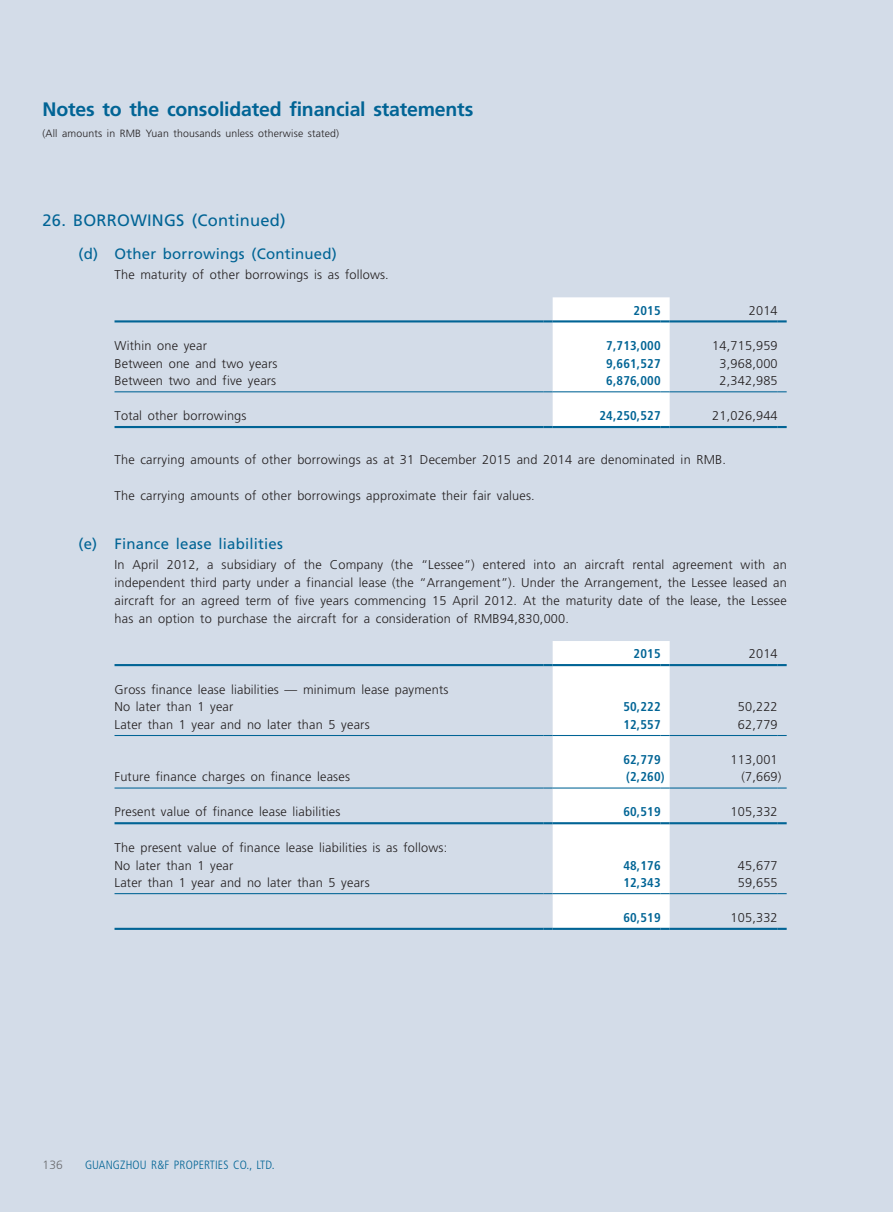
<style>
.page{position:relative;width:893px;height:1212px;background:#d3dce8}
.page>*{position:absolute;margin:0;border:0;box-sizing:border-box;transform-origin:0 0}
.t1{font:700 19.5px "Frutiger LT Std";letter-spacing:-.01em;color:#016495}
._03_H1{font:16.5px "Frutiger LT Std";letter-spacing:.015em;color:#016495}
._04___H2{font:15px "Frutiger LT Std";letter-spacing:.015em;color:#016495}
._13_____P4{font:300 12.75px/18px "Frutiger LT Std";letter-spacing:.015em;color:#231f20;text-align:justify}
._15_Table_Stub{font:300 12.75px "Frutiger LT Std";letter-spacing:.015em;color:#231f20}
._31_table_tab_6pt{font:300 12.75px "Frutiger LT Std";letter-spacing:.015em;color:#231f20}
._31_table_tab_6pt-2{font:700 condensed 12.75px "Frutiger LT Std";letter-spacing:.015em;color:#016495}
.t2{font:300 condensed 12px "Frutiger LT Std";letter-spacing:.01em;color:#016495}
.t3{font:300 12px "Frutiger LT Std";color:#6c6d70}
.t4{font:300 10.5px "Frutiger LT Std";letter-spacing:.015em;color:#231f20}
</style>
<div class="page">
<hr style="left:115px;top:320px;width:429px;height:2px;background:#016495">
<hr style="left:670px;top:320px;width:108px;height:2px;background:#016495">
<svg style="left:778px;top:320px;width:9px;height:2px"></svg>
<hr style="left:115px;top:426px;width:429px;height:2px;background:#016495">
<hr style="left:670px;top:426px;width:108px;height:2px;background:#016495">
<svg style="left:778px;top:426px;width:9px;height:2px"></svg>
<hr style="left:115px;top:391px;width:429px;height:1px;background:#016495">
<svg style="left:544px;top:297px;width:126px;height:131px;background:#f1f6f9"></svg>
<hr style="left:670px;top:391px;width:108px;height:1px;background:#016495">
<hr style="left:115px;top:664px;width:429px;height:2px;background:#016495">
<hr style="left:670px;top:664px;width:108px;height:2px;background:#016495">
<svg style="left:778px;top:664px;width:9px;height:2px"></svg>
<hr style="left:115px;top:822px;width:429px;height:2px;background:#016495">
<hr style="left:670px;top:822px;width:108px;height:2px;background:#016495">
<svg style="left:778px;top:822px;width:9px;height:2px"></svg>
<hr style="left:115px;top:928px;width:429px;height:2px;background:#016495">
<hr style="left:670px;top:928px;width:108px;height:2px;background:#016495">
<svg style="left:778px;top:928px;width:9px;height:2px"></svg>
<hr style="left:115px;top:735px;width:429px;height:1px;background:#016495">
<hr style="left:670px;top:735px;width:108px;height:1px;background:#016495">
<hr style="left:115px;top:787px;width:429px;height:1px;background:#016495">
<hr style="left:670px;top:787px;width:108px;height:1px;background:#016495">
<hr style="left:115px;top:893px;width:429px;height:1px;background:#016495">
<svg style="left:544px;top:641px;width:126px;height:289px;background:#f3f7f9"></svg>
<hr style="left:670px;top:893px;width:108px;height:1px;background:#016495">
<h1 class="t1" style="left:43px;top:98px;width:432px">Notes to the consolidated financial statements</h1>
<p class="t4" style="left:43px;top:127px;width:298px">(All amounts in RMB Yuan thousands unless otherwise stated)</p>
<p class="_03_H1" style="left:43px;top:211px;width:245px">26. BORROWINGS (Continued)</p>
<p class="_04___H2" style="left:79px;top:245px;width:260px">(d) Other borrowings (Continued)</p>
<p class="_13_____P4" style="left:115px;top:266px;width:276px">The maturity of other borrowings is as follows.</p>
<p class="_31_table_tab_6pt-2" style="left:634px;top:303px;width:29px">2015</p>
<p class="_31_table_tab_6pt" style="left:749px;top:303px;width:30px">2014</p>
<p class="_15_Table_Stub" style="left:115px;top:339px;width:94px">Within one year</p>
<p class="_31_table_tab_6pt-2" style="left:606px;top:338px;width:56px">7,713,000</p>
<p class="_31_table_tab_6pt" style="left:712px;top:339px;width:67px">14,715,959</p>
<p class="_15_Table_Stub" style="left:115px;top:356px;width:164px">Between one and two years</p>
<p class="_31_table_tab_6pt-2" style="left:606px;top:356px;width:56px">9,661,527</p>
<p class="_31_table_tab_6pt" style="left:719px;top:356px;width:60px">3,968,000</p>
<p class="_15_Table_Stub" style="left:115px;top:373px;width:163px">Between two and five years</p>
<p class="_31_table_tab_6pt-2" style="left:606px;top:373px;width:56px">6,876,000</p>
<p class="_31_table_tab_6pt" style="left:719px;top:373px;width:60px">2,342,985</p>
<p class="_15_Table_Stub" style="left:115px;top:409px;width:133px">Total other borrowings</p>
<p class="_31_table_tab_6pt-2" style="left:599px;top:408px;width:63px">24,250,527</p>
<p class="_31_table_tab_6pt" style="left:712px;top:409px;width:67px">21,026,944</p>
<p class="_13_____P4" style="left:115px;top:451px;width:613px">The carrying amounts of other borrowings as at 31 December 2015 and 2014 are denominated in RMB.</p>
<p class="_13_____P4" style="left:115px;top:487px;width:422px">The carrying amounts of other borrowings approximate their fair values.</p>
<p class="_04___H2" style="left:79px;top:535px;width:206px">(e) Finance lease liabilities</p>
<p class="_13_____P4" style="left:115px;top:556px;width:674px">In April 2012, a subsidiary of the Company (the “Lessee”) entered into an aircraft rental agreement with an independent third party under a financial lease (the “Arrangement”). Under the Arrangement, the Lessee leased an aircraft for an agreed term of five years commencing 15 April 2012. At the maturity date of the lease, the Lessee has an option to purchase the aircraft for a consideration of RMB94,830,000.</p>
<p class="_31_table_tab_6pt-2" style="left:634px;top:646px;width:29px">2015</p>
<p class="_31_table_tab_6pt" style="left:749px;top:647px;width:30px">2014</p>
<p class="_15_Table_Stub" style="left:115px;top:682px;width:335px">Gross finance lease liabilities — minimum lease payments</p>
<p class="_15_Table_Stub" style="left:115px;top:700px;width:120px">No later than 1 year</p>
<p class="_31_table_tab_6pt-2" style="left:623px;top:699px;width:39px">50,222</p>
<p class="_31_table_tab_6pt" style="left:738px;top:700px;width:41px">50,222</p>
<p class="_15_Table_Stub" style="left:115px;top:717px;width:257px">Later than 1 year and no later than 5 years</p>
<p class="_31_table_tab_6pt-2" style="left:623px;top:717px;width:39px">12,557</p>
<p class="_31_table_tab_6pt" style="left:738px;top:717px;width:41px">62,779</p>
<p class="_31_table_tab_6pt-2" style="left:623px;top:752px;width:39px">62,779</p>
<p class="_31_table_tab_6pt" style="left:730px;top:752px;width:49px">113,001</p>
<p class="_15_Table_Stub" style="left:115px;top:770px;width:237px">Future finance charges on finance leases</p>
<p class="_31_table_tab_6pt-2" style="left:626px;top:769px;width:40px">(2,260)</p>
<p class="_31_table_tab_6pt" style="left:741px;top:770px;width:41px">(7,669)</p>
<p class="_15_Table_Stub" style="left:115px;top:805px;width:227px">Present value of finance lease liabilities</p>
<p class="_31_table_tab_6pt-2" style="left:623px;top:804px;width:39px">60,519</p>
<p class="_31_table_tab_6pt" style="left:730px;top:805px;width:49px">105,332</p>
<p class="_15_Table_Stub" style="left:115px;top:840px;width:334px">The present value of finance lease liabilities is as follows:</p>
<p class="_15_Table_Stub" style="left:115px;top:858px;width:120px">No later than 1 year</p>
<p class="_31_table_tab_6pt-2" style="left:623px;top:857px;width:39px">48,176</p>
<p class="_31_table_tab_6pt" style="left:738px;top:858px;width:41px">45,677</p>
<p class="_15_Table_Stub" style="left:115px;top:875px;width:257px">Later than 1 year and no later than 5 years</p>
<p class="_31_table_tab_6pt-2" style="left:623px;top:875px;width:39px">12,343</p>
<p class="_31_table_tab_6pt" style="left:738px;top:875px;width:41px">59,655</p>
<p class="_31_table_tab_6pt-2" style="left:623px;top:910px;width:39px">60,519</p>
<p class="_31_table_tab_6pt" style="left:730px;top:910px;width:49px">105,332</p>
<p class="t3" style="left:43px;top:1158px;width:22px">136</p>
<p class="t2" style="left:85px;top:1158px;width:191px">GUANGZHOU R&amp;F PROPERTIES CO., LTD.</p>
</div>
